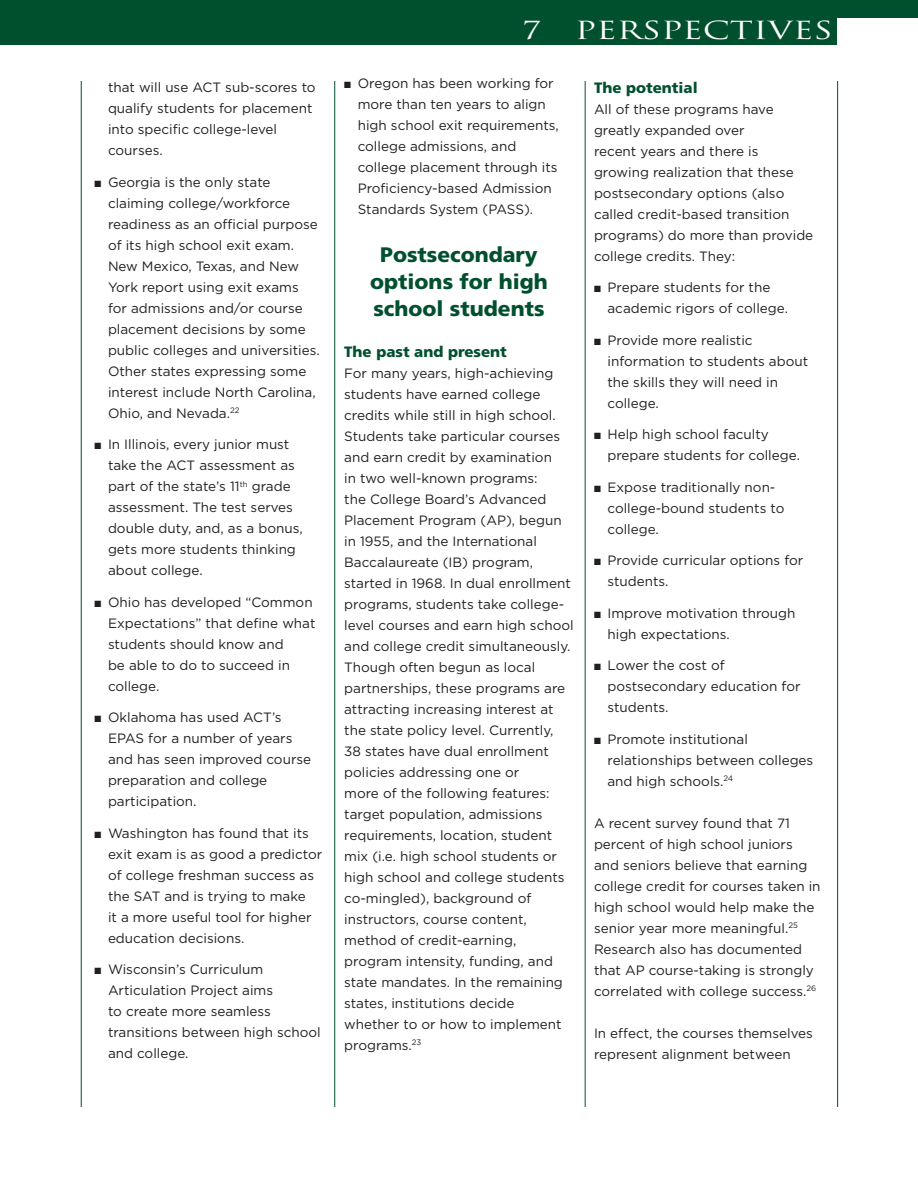
<style>
.page{position:relative;width:918px;height:1188px;background:#fff}
.page>*{position:absolute;margin:0;border:0;box-sizing:border-box;transform-origin:0 0}
.t1{font:24.3px "Trajan Pro";color:#fff;scale:1.39 1}
.t2{font:900 21px/27px "Frutiger";color:#00502e;text-align:center}
.t3{font:900 15px "Frutiger";color:#00502e}
.t4{font:13.5px/21px "Gotham";color:#231f20}
</style>
<div class="page">
<div style="left:0;top:0;width:837px;height:45px;background:#00502e"></div>
<div style="left:0;top:0;width:918px;height:18px;background:#00502e"></div>
<hr style="left:81px;top:81px;width:1px;height:1026px;background:#00502e">
<hr style="left:334px;top:81px;width:1px;height:1026px;background:#00502e">
<hr style="left:585px;top:81px;width:1px;height:1026px;background:#00502e">
<hr style="left:837px;top:81px;width:1px;height:1026px;background:#00502e">
<p class="t4" style="left:108px;top:77px;width:209px">that will use ACT sub-scores to qualify students for placement into specific college-level courses.</p>
<p class="t4" style="left:108px;top:171px;width:213px;text-indent:-14px">■ Georgia is the only state claiming college/workforce readiness as an official purpose of its high school exit exam.<br>New Mexico, Texas, and New<br>York report using exit exams for admissions and/or course placement decisions by some public colleges and universities.<br>Other states expressing some interest include North Carolina,<br>Ohio, and Nevada.<sup>22</sup></p>
<p class="t4" style="left:108px;top:434px;width:196px;text-indent:-14px">■ In Illinois, every junior must take the ACT assessment as part of the state’s 11<sup>th</sup> grade assessment. The test serves double duty, and, as a bonus, gets more students thinking about college.</p>
<p class="t4" style="left:108px;top:591px;width:209px;text-indent:-14px">■ Ohio has developed “Common<br>Expectations” that define what students should know and<br>be able to do to succeed in college.</p>
<p class="t4" style="left:108px;top:707px;width:205px;text-indent:-14px">■ Oklahoma has used ACT’s<br>EPAS for a number of years and has seen improved course preparation and college participation.</p>
<p class="t4" style="left:108px;top:822px;width:216px;text-indent:-14px">■ Washington has found that its exit exam is as good a predictor of college freshman success as the SAT and is trying to make<br>it a more useful tool for higher education decisions.</p>
<p class="t4" style="left:108px;top:959px;width:214px;text-indent:-14px">■ Wisconsin’s Curriculum<br>Articulation Project aims<br>to create more seamless transitions between high school and college.</p>
<h1 class="t1" style="left:522px;top:15px;width:15px">7</h1>
<h1 class="t1" style="left:575px;top:15px;width:187px">PERSPECTIVES</h1>
<p class="t4" style="left:358px;top:73px;width:203px;text-indent:-14px">■ Oregon has been working for more than ten years to align high school exit requirements, college admissions, and college placement through its<br>Proficiency-based Admission<br>Standards System (PASS).</p>
<h2 class="t2" style="left:370px;top:241px;width:179px">Postsecondary options for high school students</h2>
<p class="t3" style="left:344px;top:343px;width:164px">The past and present</p>
<p class="t4" style="left:344px;top:362px;width:231px">For many years, high-achieving students have earned college credits while still in high school.<br>Students take particular courses and earn credit by examination<br>in two well-known programs:<br>the College Board’s Advanced<br>Placement Program (AP), begun in 1955, and the International<br>Baccalaureate (IB) program, started in 1968. In dual enrollment programs, students take college&shy;level courses and earn high school and college credit simultaneously.<br>Though often begun as local partnerships, these programs are attracting increasing interest at the state policy level. Currently,<br>38 states have dual enrollment policies addressing one or<br>more of the following features: target population, admissions requirements, location, student mix (i.e. high school students or high school and college students co-mingled), background of instructors, course content, method of credit-earning, program intensity, funding, and state mandates. In the remaining states, institutions decide<br>whether to or how to implement programs.<sup>23</sup></p>
<p class="t3" style="left:594px;top:78px;width:105px">The potential</p>
<p class="t4" style="left:594px;top:98px;width:221px">All of these programs have greatly expanded over<br>recent years and there is growing realization that these postsecondary options (also called credit-based transition programs) do more than provide college credits. They:</p>
<p class="t4" style="left:608px;top:277px;width:182px;text-indent:-14px">■ Prepare students for the academic rigors of college.</p>
<p class="t4" style="left:608px;top:329px;width:202px;text-indent:-14px">■ Provide more realistic information to students about the skills they will need in college.</p>
<p class="t4" style="left:608px;top:424px;width:194px;text-indent:-14px">■ Help high school faculty prepare students for college.</p>
<p class="t4" style="left:608px;top:476px;width:178px;text-indent:-14px">■ Expose traditionally non&shy;college-bound students to college.</p>
<p class="t4" style="left:608px;top:550px;width:197px;text-indent:-14px">■ Provide curricular options for students.</p>
<p class="t4" style="left:608px;top:602px;width:190px;text-indent:-14px">■ Improve motivation through high expectations.</p>
<p class="t4" style="left:608px;top:655px;width:195px;text-indent:-14px">■ Lower the cost of postsecondary education for students.</p>
<p class="t4" style="left:608px;top:728px;width:207px;text-indent:-14px">■ Promote institutional relationships between colleges and high schools.<sup>24</sup></p>
<p class="t4" style="left:594px;top:812px;width:228px">A recent survey found that 71 percent of high school juniors and seniors believe that earning college credit for courses taken in high school would help make the senior year more meaningful.<sup>25<br></sup>Research also has documented that AP course-taking is strongly correlated with college success.<sup>26</sup></p>
<p class="t4" style="left:594px;top:1022px;width:220px">In effect, the courses themselves represent alignment between</p>
</div>
